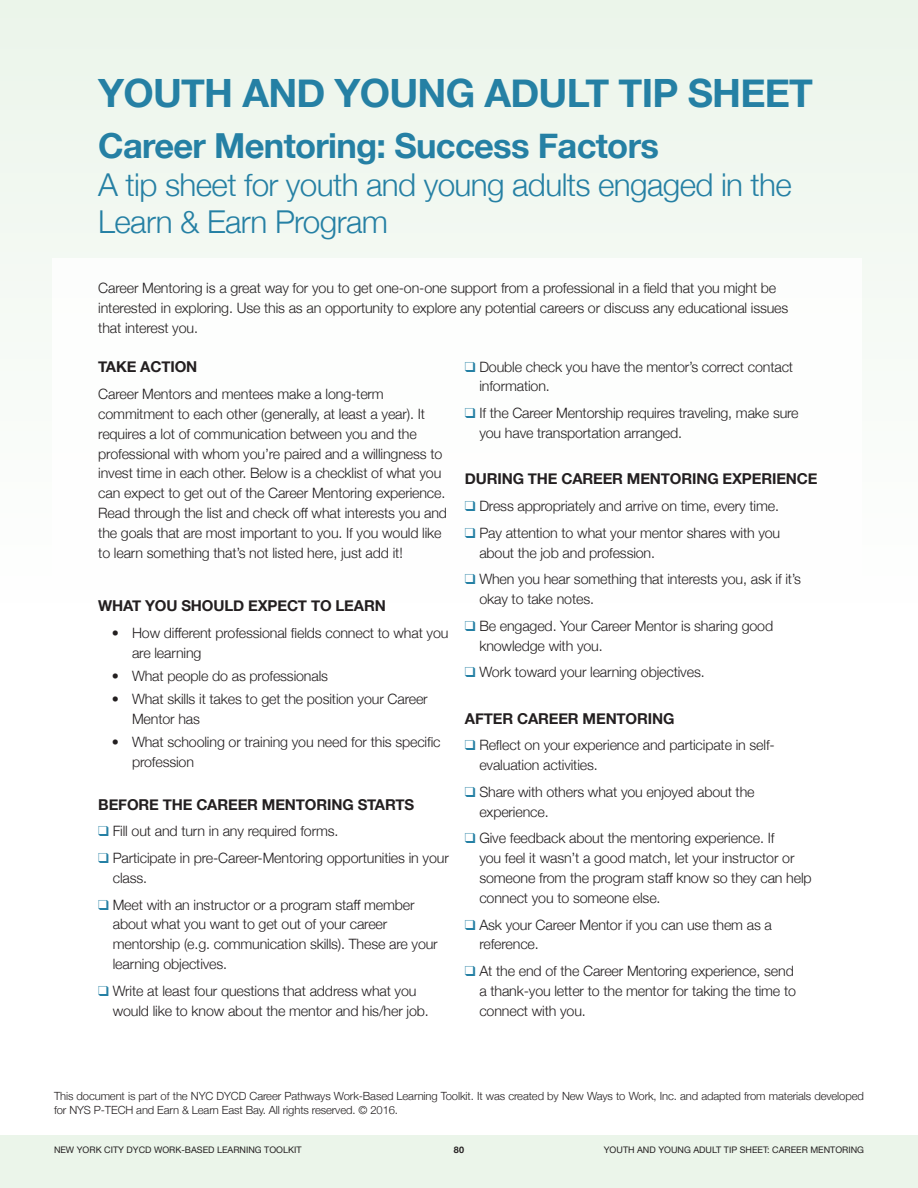
<style>
.page{position:relative;width:918px;height:1188px;background:#fff}
.page>*{position:absolute;margin:0;border:0;box-sizing:border-box;transform-origin:0 0}
.t1{font:700 39px "Helvetica Neue";letter-spacing:-.02em;color:#2580a4}
.t2{font:700 34.5px "Helvetica Neue";letter-spacing:-.02em;color:#2580a4}
.t3{font:300 31.5px/37.5px "Helvetica Neue";letter-spacing:-.02em;color:#2580a4}
.t4{font:700 15px "Helvetica Neue";letter-spacing:-.01em;color:#231f20}
.Paragraph_Style{font:300 14.25px/19.8px "Helvetica Neue";letter-spacing:-.01em;color:#231f20}
.t5{font:300 11.25px/13.5px "Helvetica Neue";letter-spacing:-.01em;color:#231f20}
.t6{font:9px "Helvetica Neue";color:#231f20}
.t7{font:700 9px "Helvetica Neue";color:#231f20}
.s1{color:#2580a4}
</style>
<div class="page">
<div style="left:0;top:1135px;width:918px;height:53px;background:#ebf5ea"></div>
<div style="left:0;top:0;width:918px;height:602px;background:#ebf5ea"></div>
<div style="left:52px;top:258px;width:810px;height:749px;background:#fff"></div>
<p class="t1" style="left:98px;top:63px;width:716px">YOUTH AND YOUNG ADULT TIP SHEET</p>
<p class="t2" style="left:98px;top:119px;width:562px">Career Mentoring: Success Factors</p>
<p class="t3" style="left:98px;top:163px;width:695px">A tip sheet for youth and young adults engaged in the<br>Learn &amp; Earn Program</p>
<p class="Paragraph_Style" style="left:98px;top:277px;width:692px">Career Mentoring is a great way for you to get one-on-one support from a professional in a field that you might be interested in exploring. Use this as an opportunity to explore any potential careers or discuss any educational issues that interest you.</p>
<p class="t4" style="left:98px;top:355px;width:101px">TAKE ACTION</p>
<p class="Paragraph_Style" style="left:98px;top:383px;width:350px">Career Mentors and mentees make a long-term commitment to each other (generally, at least a year). It requires a lot of communication between you and the professional with whom you’re paired and a willingness to invest time in each other. Below is a checklist of what you can expect to get out of the Career Mentoring experience.<br>Read through the list and check off what interests you and the goals that are most important to you. If you would like to learn something that’s not listed here, just add it!</p>
<p class="t4" style="left:98px;top:594px;width:289px">WHAT YOU SHOULD EXPECT TO LEARN</p>
<p class="Paragraph_Style" style="left:132px;top:622px;width:318px;text-indent:-20px">• How different professional fields connect to what you are learning</p>
<p class="Paragraph_Style" style="left:112px;top:665px;width:218px">• What people do as professionals</p>
<p class="Paragraph_Style" style="left:132px;top:688px;width:297px;text-indent:-20px">• What skills it takes to get the position your Career<br>Mentor has</p>
<p class="Paragraph_Style" style="left:132px;top:731px;width:310px;text-indent:-20px">• What schooling or training you need for this specific profession</p>
<p class="t4" style="left:98px;top:793px;width:317px">BEFORE THE CAREER MENTORING STARTS</p>
<p class="Paragraph_Style" style="left:98px;top:820px;width:242px"><span class="s1">❑</span> Fill out and turn in any required forms.</p>
<p class="Paragraph_Style" style="left:113px;top:847px;width:338px;text-indent:-14px"><span class="s1">❑</span> Participate in pre-Career-Mentoring opportunities in your class.</p>
<p class="Paragraph_Style" style="left:113px;top:894px;width:327px;text-indent:-14px"><span class="s1">❑</span> Meet with an instructor or a program staff member about what you want to get out of your career mentorship (e.g. communication skills). These are your learning objectives.</p>
<p class="Paragraph_Style" style="left:113px;top:980px;width:318px;text-indent:-14px"><span class="s1">❑</span> Write at least four questions that address what you would like to know about the mentor and his/her job.</p>
<p class="Paragraph_Style" style="left:479px;top:356px;width:315px;text-indent:-14px"><span class="s1">❑</span> Double check you have the mentor’s correct contact information.</p>
<p class="Paragraph_Style" style="left:479px;top:402px;width:321px;text-indent:-14px"><span class="s1">❑</span> If the Career Mentorship requires traveling, make sure you have transportation arranged.</p>
<p class="t4" style="left:465px;top:467px;width:354px">DURING THE CAREER MENTORING EXPERIENCE</p>
<p class="Paragraph_Style" style="left:465px;top:495px;width:316px"><span class="s1">❑</span> Dress appropriately and arrive on time, every time.</p>
<p class="Paragraph_Style" style="left:479px;top:522px;width:302px;text-indent:-14px"><span class="s1">❑</span> Pay attention to what your mentor shares with you about the job and profession.</p>
<p class="Paragraph_Style" style="left:479px;top:568px;width:323px;text-indent:-14px"><span class="s1">❑</span> When you hear something that interests you, ask if it’s okay to take notes.</p>
<p class="Paragraph_Style" style="left:479px;top:615px;width:295px;text-indent:-14px"><span class="s1">❑</span> Be engaged. Your Career Mentor is sharing good knowledge with you.</p>
<p class="Paragraph_Style" style="left:465px;top:661px;width:241px"><span class="s1">❑</span> Work toward your learning objectives.</p>
<p class="t4" style="left:465px;top:707px;width:211px">AFTER CAREER MENTORING</p>
<p class="Paragraph_Style" style="left:479px;top:734px;width:297px;text-indent:-14px"><span class="s1">❑</span> Reflect on your experience and participate in self&shy;evaluation activities.</p>
<p class="Paragraph_Style" style="left:479px;top:781px;width:277px;text-indent:-14px"><span class="s1">❑</span> Share with others what you enjoyed about the experience.</p>
<p class="Paragraph_Style" style="left:479px;top:827px;width:334px;text-indent:-14px"><span class="s1">❑</span> Give feedback about the mentoring experience. If<br>you feel it wasn’t a good match, let your instructor or someone from the program staff know so they can help connect you to someone else.</p>
<p class="Paragraph_Style" style="left:479px;top:914px;width:294px;text-indent:-14px"><span class="s1">❑</span> Ask your Career Mentor if you can use them as a reference.</p>
<p class="Paragraph_Style" style="left:479px;top:960px;width:318px;text-indent:-14px"><span class="s1">❑</span> At the end of the Career Mentoring experience, send a thank-you letter to the mentor for taking the time to connect with you.</p>
<p class="t5" style="left:54px;top:1089px;width:811px">This document is part of the NYC DYCD Career Pathways Work-Based Learning Toolkit. It was created by New Ways to Work, Inc. and adapted from materials developed for NYS P-TECH and Earn &amp; Learn East Bay. All rights reserved. © 2016.</p>
<p class="t6" style="left:54px;top:1143px;width:249px">NEW YORK CITY DYCD WORK-BASED LEARNING TOOLKIT</p>
<p class="t7" style="left:454px;top:1143px;width:12px">80</p>
<p class="t6" style="left:604px;top:1143px;width:41px">YOUTH AND</p>
<p class="t6" style="left:658px;top:1143px;width:71px">YOUNG ADULT TIP</p>
<p class="t6" style="left:740px;top:1143px;width:126px">SHEET: CAREER M ENTORING</p>
</div>
